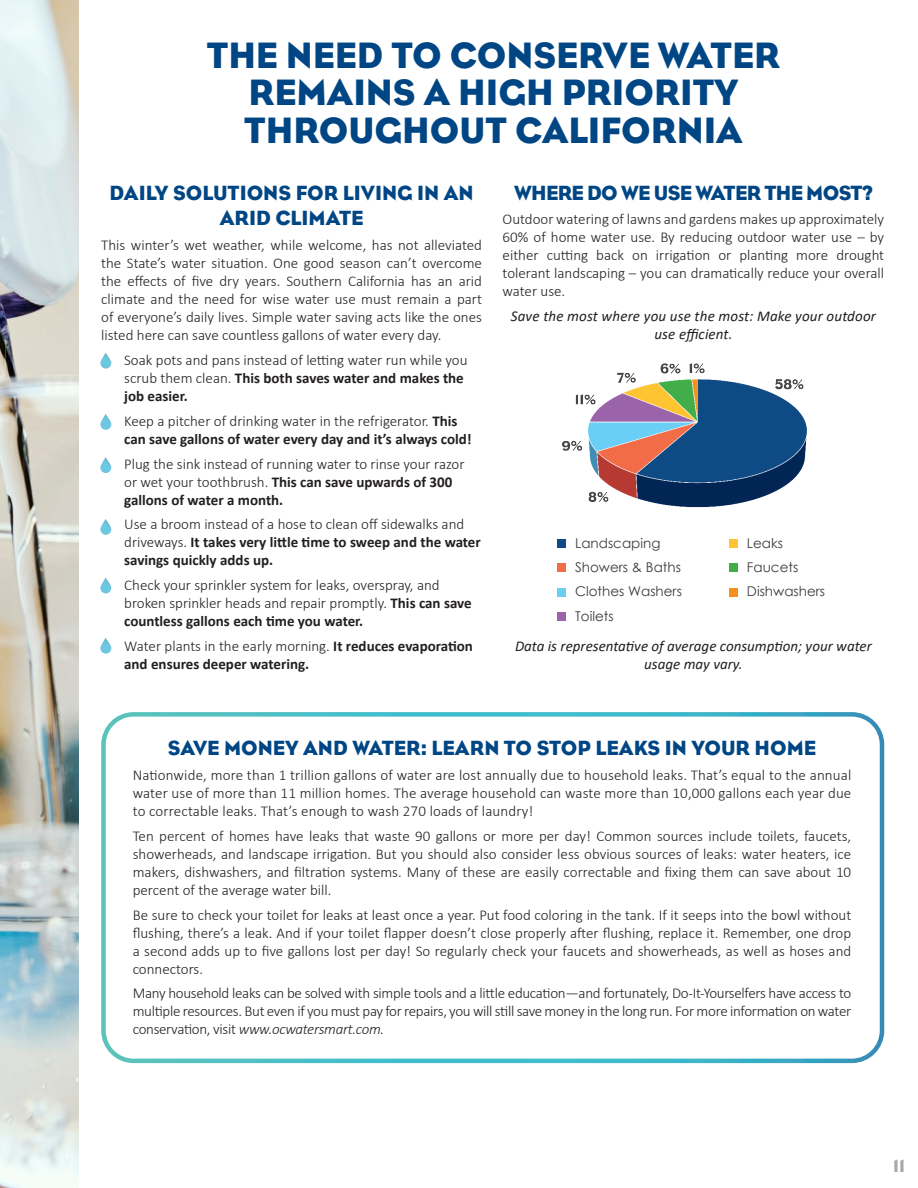
<style>
.page{position:relative;width:918px;height:1188px;background:#fff}
.page>*{position:absolute;margin:0;border:0;box-sizing:border-box;transform-origin:0 0}
.t1{font:37.5px/37.5px "Eagle";color:#004684;text-align:center}
.t2{font:21px/25.2px "Eagle";color:#004684;text-align:center}
.t3{font:21px "Eagle";letter-spacing:-.03em;color:#004684}
.t4{font:18px "Eagle";color:#a8a9ad}
.t5{font:300 15px/18px "Calibri";color:#231f20;text-align:justify}
.t6{font:700 15px/18px "Calibri";color:#231f20}
.t7{font:italic 15px/18px "Calibri";color:#231f20;text-align:center}
.t8{font:13.5px "Century Gothic";color:#3e3e3f}
.s1{font-weight:700}
.s2{font-weight:300}
.s3{font-style:italic}
</style>
<div class="page">
<img style="left:0;top:0;width:78px;height:1188px">
<div style="left:101px;top:712px;width:783px;height:351px;border:4px solid #fff;border-radius:30px"></div>
<svg style="left:100px;top:353px;width:11px;height:16px"></svg>
<svg style="left:100px;top:457px;width:11px;height:16px"></svg>
<svg style="left:100px;top:519px;width:11px;height:16px"></svg>
<svg style="left:100px;top:578px;width:11px;height:15px"></svg>
<svg style="left:100px;top:638px;width:11px;height:16px"></svg>
<svg style="left:100px;top:414px;width:11px;height:16px"></svg>
<img style="left:562px;top:363px;width:245px;height:145px">
<div style="left:557px;top:539px;width:9px;height:9px;background:#0e4a84"></div>
<div style="left:729px;top:539px;width:9px;height:9px;background:#fec432"></div>
<div style="left:557px;top:564px;width:9px;height:8px;background:#f26c48"></div>
<div style="left:729px;top:564px;width:9px;height:8px;background:#41ae49"></div>
<div style="left:557px;top:588px;width:9px;height:8px;background:#6bcef5"></div>
<div style="left:729px;top:588px;width:9px;height:8px;background:#f7901f"></div>
<div style="left:557px;top:612px;width:9px;height:9px;background:#9b64aa"></div>
<h1 class="t1" style="left:207px;top:36px;width:575px">THE NEED TO CONSERVE WATER<br>REMAINS A HIGH PRIORITY<br>THROUGHOUT CALIFORNIA</h1>
<h2 class="t2" style="left:110px;top:180px;width:366px">DAILY SOLUTIONS FOR LIVING IN AN<br>ARID CLIMATE</h2>
<p class="t5" style="left:101px;top:235px;width:382px">This winter’s wet weather, while welcome, has not alleviated the State’s water situation. One good season can’t overcome the effects of five dry years. Southern California has an arid climate and the need for wise water use must remain a part of everyone’s daily lives. Simple water saving acts like the ones listed here can save countless gallons of water every day.</p>
<p class="t5" style="left:124px;top:351px;width:345px;text-align:left">Soak pots and pans instead of letting water run while you scrub them clean. <span class="s1">This both saves water and makes the job easier.</span></p>
<p class="t6" style="left:124px;top:412px;width:349px"><span class="s2">Keep a pitcher of drinking water in the refrigerator.</span> This can save gallons of water every day and it’s always cold!</p>
<p class="t5" style="left:124px;top:454px;width:342px;text-align:left">Plug the sink instead of running water to rinse your razor or wet your toothbrush. <span class="s1">This can save upwards of 300 gallons of water a month.</span></p>
<p class="t6" style="left:124px;top:515px;width:358px"><span class="s2">Use a broom instead of a hose to clean off sidewalks and driveways.</span> It takes very little time to sweep and the water savings quickly adds up.</p>
<p class="t5" style="left:124px;top:576px;width:349px;text-align:left">Check your sprinkler system for leaks, overspray, and broken sprinkler heads and repair promptly. <span class="s1">This can save countless gallons each time you water.</span></p>
<p class="t6" style="left:124px;top:637px;width:350px"><span class="s2">Water plants in the early morning.</span> It reduces evaporation and ensures deeper watering.</p>
<h2 class="t3" style="left:514px;top:181px;width:360px">WHERE DO WE USE WATER THE MOST?</h2>
<p class="t5" style="left:503px;top:210px;width:383px">Outdoor watering of lawns and gardens makes up approximately 60% of home water use. By reducing outdoor water use – by either cutting back on irrigation or planting more drought tolerant landscaping – you can dramatically reduce your overall water use.</p>
<p class="t7" style="left:511px;top:307px;width:367px">Save the most where you use the most: Make your outdoor use efficient.</p>
<p class="t8" style="left:575px;top:534px;width:87px">Landscaping</p>
<p class="t8" style="left:747px;top:534px;width:38px">Leaks</p>
<p class="t8" style="left:575px;top:558px;width:107px">Showers &amp; Baths</p>
<p class="t8" style="left:747px;top:558px;width:53px">Faucets</p>
<p class="t8" style="left:575px;top:582px;width:108px">Clothes Washers</p>
<p class="t8" style="left:747px;top:582px;width:80px">Dishwashers</p>
<p class="t8" style="left:575px;top:606px;width:40px">Toilets</p>
<p class="t7" style="left:515px;top:637px;width:358px">Data is representative of average consumption; your water usage may vary.</p>
<h2 class="t2" style="left:168px;top:736px;width:650px">SAVE MONEY AND WATER: LEARN TO STOP LEAKS IN YOUR HOME</h2>
<p class="t5" style="left:133px;top:766px;width:720px">Nationwide, more than 1 trillion gallons of water are lost annually due to household leaks. That’s equal to the annual water use of more than 11 million homes. The average household can waste more than 10,000 gallons each year due to correctable leaks. That’s enough to wash 270 loads of laundry!</p>
<p class="t5" style="left:133px;top:827px;width:720px">Ten percent of homes have leaks that waste 90 gallons or more per day! Common sources include toilets, faucets, showerheads, and landscape irrigation. But you should also consider less obvious sources of leaks: water heaters, ice makers, dishwashers, and filtration systems. Many of these are easily correctable and fixing them can save about 10 percent of the average water bill.</p>
<p class="t5" style="left:133px;top:906px;width:720px">Be sure to check your toilet for leaks at least once a year. Put food coloring in the tank. If it seeps into the bowl without flushing, there’s a leak. And if your toilet flapper doesn’t close properly after flushing, replace it. Remember, one drop a second adds up to five gallons lost per day! So regularly check your faucets and showerheads, as well as hoses and connectors.</p>
<p class="t5" style="left:133px;top:984px;width:720px">Many household leaks can be solved with simple tools and a little education—and fortunately, Do-It-Yourselfers have access to multiple resources. But even if you must pay for repairs, you will still save money in the long run. For more information on water conservation, visit <span class="s3">www.ocwatersmart.com.</span></p>
<p class="t4" style="left:893px;top:1156px;width:13px">11</p>
</div>
